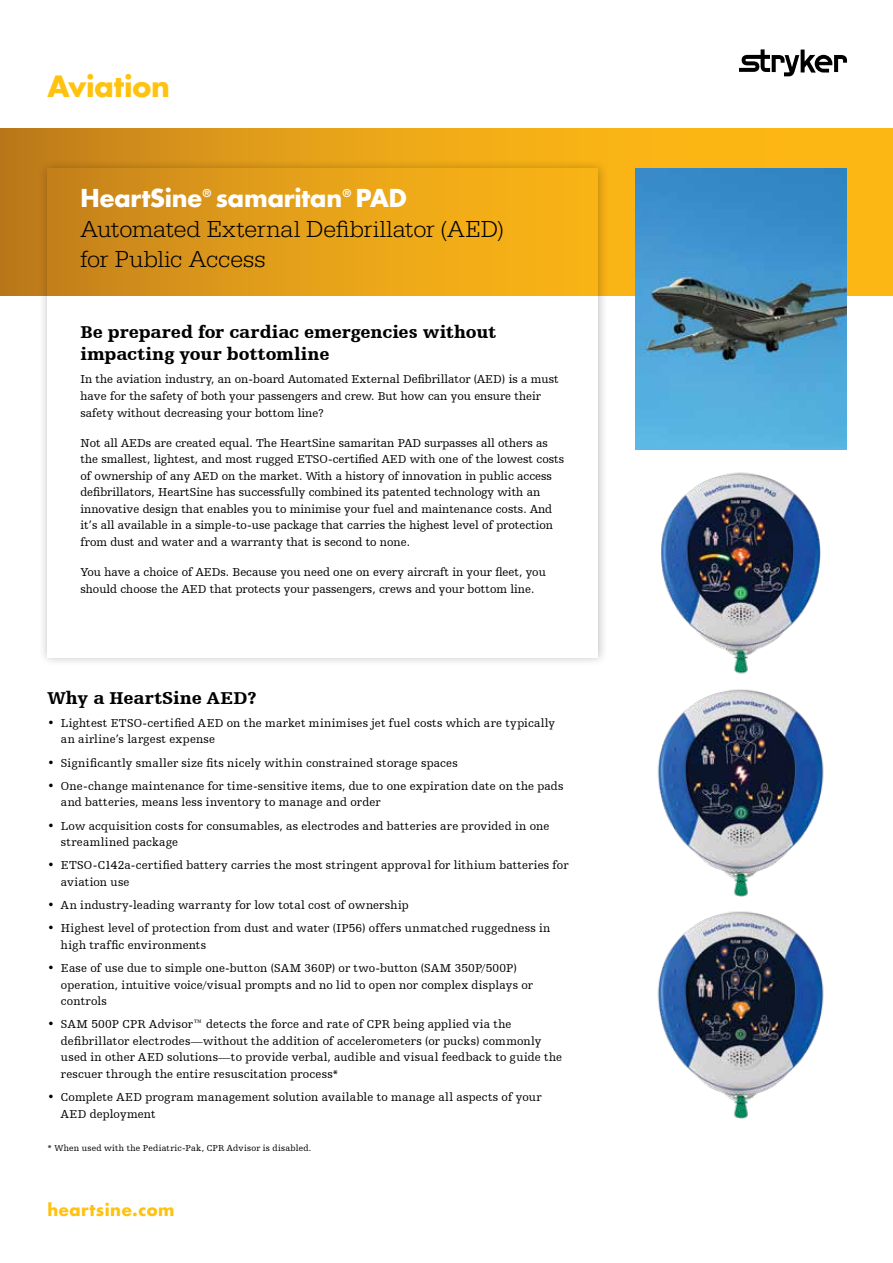
<style>
.page{position:relative;width:893px;height:1263px;background:#fff}
.page>*{position:absolute;margin:0;border:0;box-sizing:border-box;transform-origin:0 0}
.t1{font:700 28.5px "Futura Std";letter-spacing:-.005em;color:#ffc20e}
.t2{font:300 24px/30px "Egyptienne URW";color:#000}
.t3{font:700 24px "Futura Std";letter-spacing:-.005em;color:#fff}
.t4{font:900 18px/22.5px "Humanist Slabserif 712 BT";letter-spacing:-.005em;color:#000}
.t5{font:700 16.5px "Futura Std";letter-spacing:.03em;color:#ffc20e}
.t6{font:12px/16.5px "Humanist Slabserif 712 BT";letter-spacing:.005em;color:#000}
.t7{font:700 10.5px "Futura Std";color:#fff}
.t8{font:9px "Humanist Slabserif 712 BT";letter-spacing:.025em;color:#000}
</style>
<div class="page">
<svg style="left:0;top:128px;width:893px;height:168px;background:#e8a417"></svg>
<div style="left:38px;top:159px;width:570px;height:508px;background:#000;opacity:.25"></div>
<svg style="left:47px;top:168px;width:551px;height:489px"></svg>
<img style="left:657px;top:911px;width:167px;height:208px">
<img style="left:657px;top:472px;width:167px;height:425px">
<svg style="left:739px;top:49px;width:108px;height:27px"></svg>
<img style="left:636px;top:168px;width:210px;height:282px">
<h1 class="t1" style="left:47px;top:68px;width:124px">Aviation</h1>
<h2 class="t3" style="left:80px;top:182px;width:123px">HeartSine</h2>
<p class="t7" style="left:203px;top:186px;width:10px">®</p>
<h2 class="t3" style="left:216px;top:182px;width:128px">samaritan</h2>
<p class="t7" style="left:343px;top:186px;width:10px">®</p>
<h2 class="t3" style="left:356px;top:182px;width:53px">PAD</h2>
<h2 class="t2" style="left:80px;top:215px;width:425px">Automated External Defibrillator (AED) for Public Access</h2>
<h3 class="t4" style="left:80px;top:320px;width:417px">Be prepared for cardiac emergencies without impacting your bottomline</h3>
<p class="t6" style="left:80px;top:371px;width:480px">In the aviation industry, an on-board Automated External Defibrillator (AED) is a must have for the safety of both your passengers and crew. But how can you ensure their safety without decreasing your bottom line?</p>
<p class="t6" style="left:80px;top:434px;width:485px">Not all AEDs are created equal. The HeartSine samaritan PAD surpasses all others as the smallest, lightest, and most rugged ETSO-certified AED with one of the lowest costs of ownership of any AED on the market. With a history of innovation in public access defibrillators, HeartSine has successfully combined its patented technology with an innovative design that enables you to minimise your fuel and maintenance costs. And it’s all available in a simple-to-use package that carries the highest level of protection from dust and water and a warranty that is second to none.</p>
<p class="t6" style="left:80px;top:564px;width:467px">You have a choice of AEDs. Because you need one on every aircraft in your fleet, you should choose the AED that protects your passengers, crews and your bottom line.</p>
<h3 class="t4" style="left:47px;top:686px;width:211px">Why a HeartSine AED?</h3>
<p class="t6" style="left:61px;top:714px;width:496px;text-indent:-14px">• Lightest ETSO-certified AED on the market minimises jet fuel costs which are typically an airline’s largest expense</p>
<p class="t6" style="left:47px;top:754px;width:412px">• Significantly smaller size fits nicely within constrained storage spaces</p>
<p class="t6" style="left:61px;top:777px;width:504px;text-indent:-14px">• One-change maintenance for time-sensitive items, due to one expiration date on the pads and batteries, means less inventory to manage and order</p>
<p class="t6" style="left:61px;top:817px;width:490px;text-indent:-14px">• Low acquisition costs for consumables, as electrodes and batteries are provided in one streamlined package</p>
<p class="t6" style="left:61px;top:857px;width:509px;text-indent:-14px">• ETSO-C142a-certified battery carries the most stringent approval for lithium batteries for aviation use</p>
<p class="t6" style="left:47px;top:897px;width:363px">• An industry-leading warranty for low total cost of ownership</p>
<p class="t6" style="left:61px;top:920px;width:491px;text-indent:-14px">• Highest level of protection from dust and water (IP56) offers unmatched ruggedness in high traffic environments</p>
<p class="t6" style="left:61px;top:960px;width:474px;text-indent:-14px">• Ease of use due to simple one-button (SAM 360P) or two-button (SAM 350P/500P) operation, intuitive voice/visual prompts and no lid to open nor complex displays or controls</p>
<p class="t6" style="left:61px;top:1016px;width:503px;text-indent:-14px">• SAM 500P CPR Advisor™ detects the force and rate of CPR being applied via the defibrillator electrodes—without the addition of accelerometers (or pucks) commonly used in other AED solutions—to provide verbal, audible and visual feedback to guide the rescuer through the entire resuscitation process*</p>
<p class="t6" style="left:61px;top:1089px;width:482px;text-indent:-14px">• Complete AED program management solution available to manage all aspects of your<br>AED deployment</p>
<p class="t8" style="left:47px;top:1143px;width:265px">* When used with the Pediatric-Pak, CPR Advisor is disabled.</p>
<h3 class="t5" style="left:47px;top:1198px;width:129px">heartsine.com</h3>
</div>
